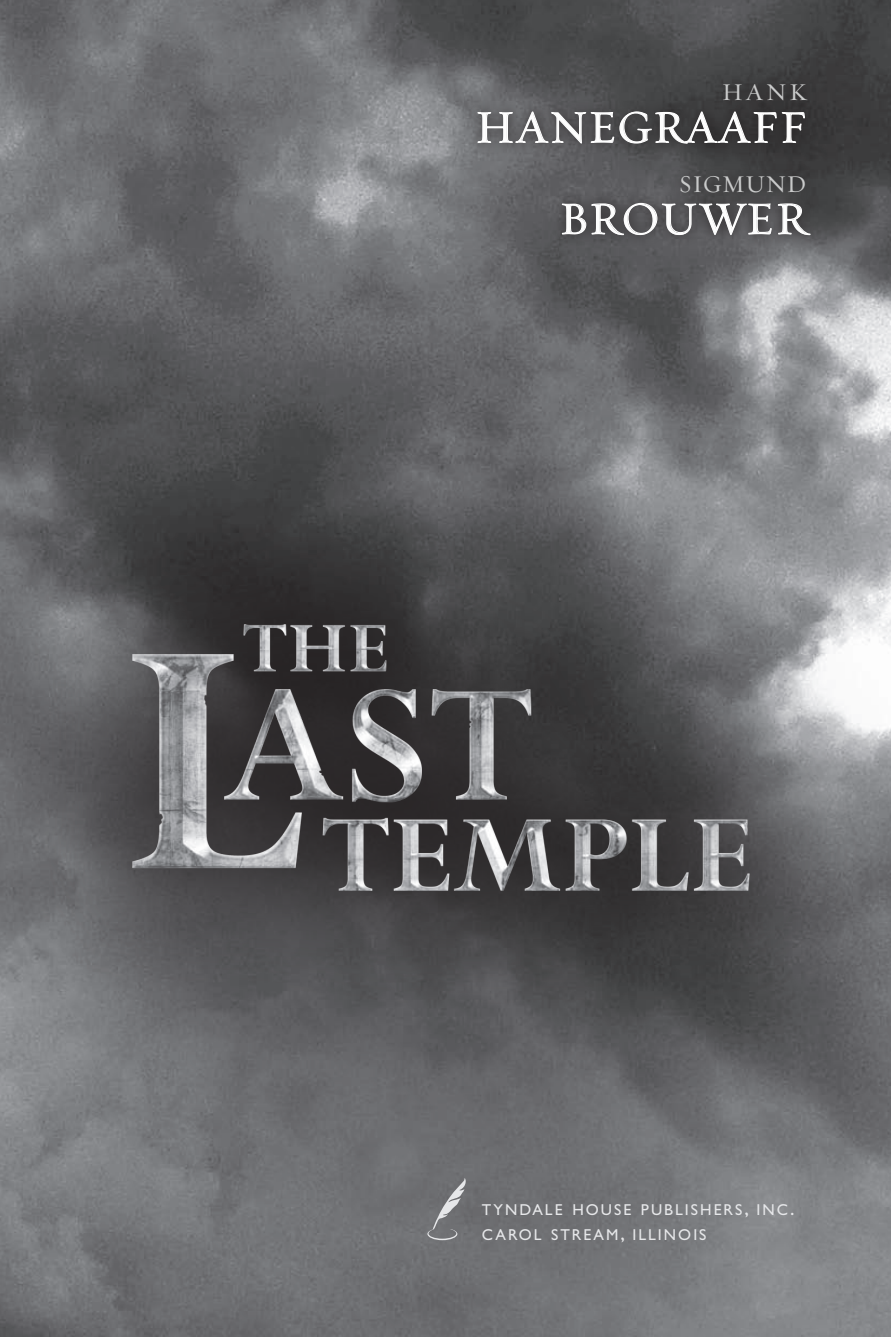
<style>
.page{position:relative;width:891px;height:1337px;background:#fff}
.page>*{position:absolute;margin:0;border:0;box-sizing:border-box;transform-origin:0 0}
.t1{font:46.12px "Requiem Display";letter-spacing:.03em;color:#fefefe}
.t2{font:24.3px "Requiem Text";letter-spacing:.005em;color:#cacbcb}
.t3{font:15.75px/24.8px "Gill Sans";letter-spacing:.13em;color:#e6e7e9}
.s1{font-size:20.25px}
</style>
<div class="page">
<img style="left:0;top:0;width:891px;height:1336px">
<svg style="left:427px;top:1178px;width:39px;height:62px;background:#808184"></svg>
<img style="left:0;top:385px;width:891px;height:731px">
<svg style="left:467px;top:72px;width:354px;height:174px;background:#525355"></svg>
<svg style="left:478px;top:106px;width:328px;height:38px;background:#626263"></svg>
<svg style="left:561px;top:202px;width:211px;height:39px;background:#6b6b6d"></svg>
<svg style="left:778px;top:203px;width:33px;height:33px"></svg>
<h2 class="t2" style="left:722px;top:78px;width:86px">HANK</h2>
<h1 class="t1" style="left:476px;top:100px;width:333px">HANEGRAAFF</h1>
<h2 class="t2" style="left:679px;top:169px;width:129px">SIGMUND</h2>
<h1 class="t1" style="left:560px;top:191px;width:249px">BROUWER</h1>
<p class="t3" style="left:482px;top:1197px;width:314px">TYNDALE HOUSE PUBLISHERS<span class="s1">,</span> INC<span class="s1">.<br></span>CAROL STREAM<span class="s1">,</span> ILLINOIS</p>
</div>
